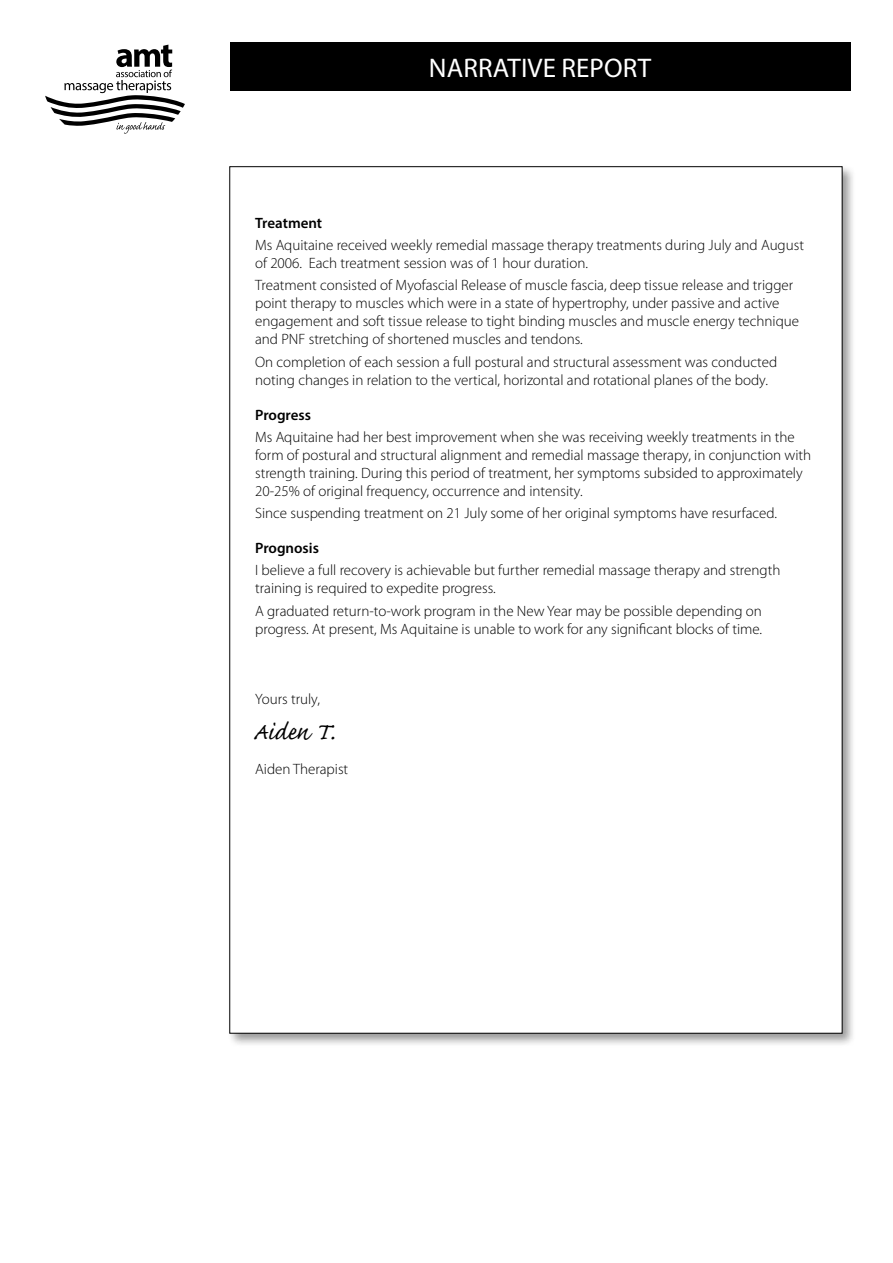
<style>
.page{position:relative;width:893px;height:1263px;background:#fff}
.page>*{position:absolute;margin:0;border:0;box-sizing:border-box;transform-origin:0 0}
.t1{font:30px "Caflisch Script Web Pro";letter-spacing:-.005em;color:#000}
.t2{font:27px "Myriad Pro";letter-spacing:.005em;color:#fff}
.t3{font:300 15px/18px "Myriad Pro";color:#000}
.t4{font:600 15px "Myriad Pro";color:#000}
</style>
<div class="page">
<div style="left:227px;top:164px;width:629px;height:883px;background:#000;opacity:.4"></div>
<div style="left:230px;top:167px;width:612px;height:866px;background:#fff"></div>
<div style="left:230px;top:43px;width:620px;height:48px;background:#000"></div>
<svg style="left:45px;top:45px;width:140px;height:89px"></svg>
<h2 class="t2" style="left:429px;top:51px;width:224px">NARRATIVE REPORT</h2>
<p class="t4" style="left:255px;top:213px;width:69px">Treatment</p>
<p class="t3" style="left:255px;top:236px;width:550px">Ms Aquitaine received weekly remedial massage therapy treatments during July and August of 2006. Each treatment session was of 1 hour duration.</p>
<p class="t3" style="left:255px;top:276px;width:545px">Treatment consisted of Myofascial Release of muscle fascia, deep tissue release and trigger point therapy to muscles which were in a state of hypertrophy, under passive and active engagement and soft tissue release to tight binding muscles and muscle energy technique and PNF stretching of shortened muscles and tendons.</p>
<p class="t3" style="left:255px;top:352px;width:523px">On completion of each session a full postural and structural assessment was conducted noting changes in relation to the vertical, horizontal and rotational planes of the body.</p>
<p class="t4" style="left:255px;top:405px;width:57px">Progress</p>
<p class="t3" style="left:255px;top:428px;width:558px">Ms Aquitaine had her best improvement when she was receiving weekly treatments in the form of postural and structural alignment and remedial massage therapy, in conjunction with strength training. During this period of treatment, her symptoms subsided to approximately 20-25% of original frequency, occurrence and intensity.</p>
<p class="t3" style="left:255px;top:504px;width:524px">Since suspending treatment on 21 July some of her original symptoms have resurfaced.</p>
<p class="t4" style="left:255px;top:538px;width:65px">Prognosis</p>
<p class="t3" style="left:255px;top:561px;width:527px">I believe a full recovery is achievable but further remedial massage therapy and strength training is required to expedite progress.</p>
<p class="t3" style="left:255px;top:601px;width:509px">A graduated return-to-work program in the New Year may be possible depending on progress. At present, Ms Aquitaine is unable to work for any significant blocks of time.</p>
<p class="t3" style="left:255px;top:689px;width:66px">Yours truly,</p>
<h1 class="t1" style="left:253px;top:716px;width:83px">Aiden T.</h1>
<p class="t3" style="left:255px;top:759px;width:95px">Aiden Therapist</p>
</div>
